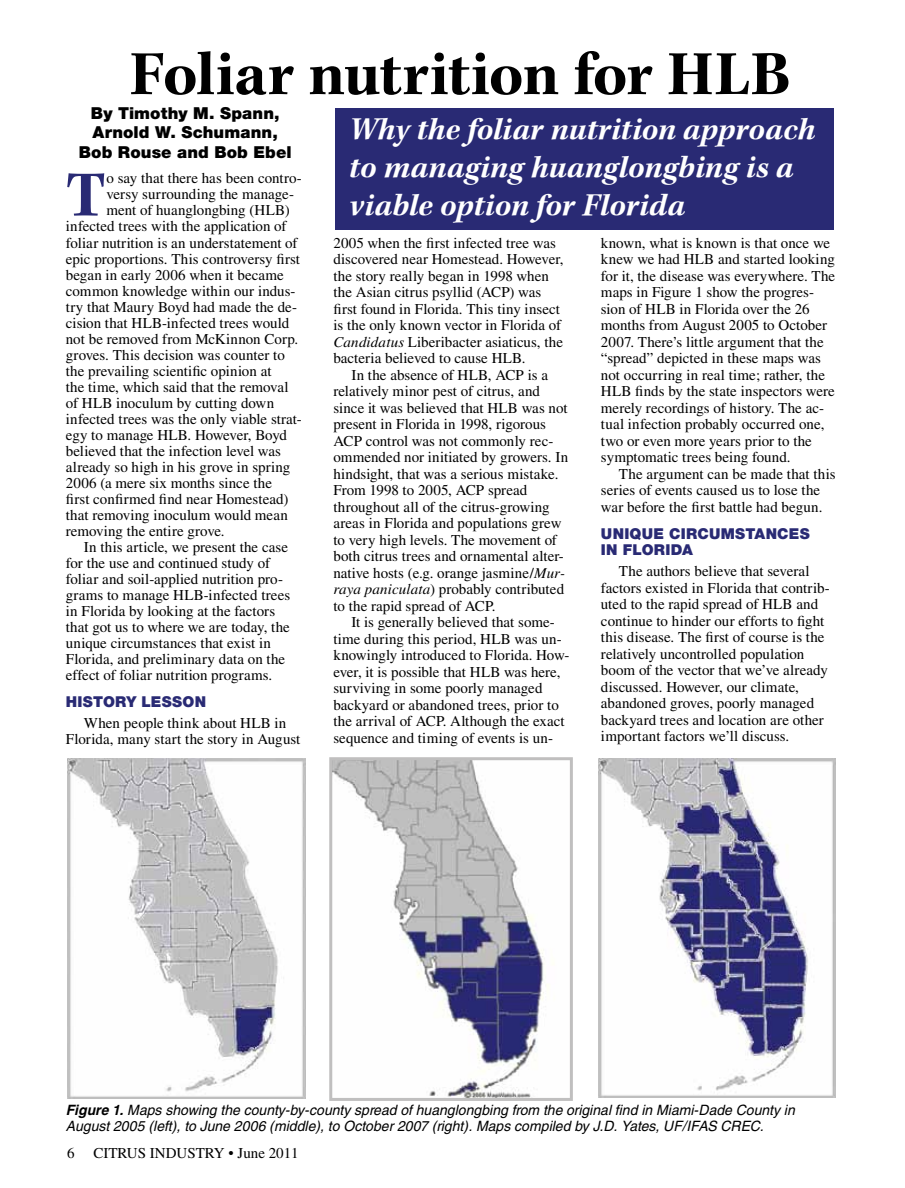
<style>
.page{position:relative;width:905px;height:1188px;background:#fff}
.page>*{position:absolute;margin:0;border:0;box-sizing:border-box;transform-origin:0 0}
.t1{font:700 64.65px "Kepler";color:#292a74}
.t2{font:700 63px "Kepler";letter-spacing:-.015em;color:#000}
.t3{font:italic 700 31.5px/37.8px "Kepler";color:#fff}
.t4{font:900 16.5px/19.5px "Helvetica Neue";letter-spacing:.01em;color:#000;text-align:center}
.t5{font:15px/16.5px "Times";color:#000}
.t6{font:900 15px/16.5px "Helvetica Neue";letter-spacing:.015em;color:#292a74}
.t7{font:italic 14.25px/15.8px "Helvetica";color:#000}
.s1{font-style:italic}
.s2{font-weight:700}
</style>
<div class="page">
<img style="left:68px;top:759px;width:237px;height:339px">
<img style="left:333px;top:761px;width:216px;height:336px">
<div style="left:329px;top:757px;width:244px;height:344px;border:3px solid #c0bfbf"></div>
<img style="left:598px;top:758px;width:237px;height:340px">
<div style="left:335px;top:108px;width:498px;height:122px;background:#292a74"></div>
<h2 class="t2" style="left:129px;top:39px;width:663px">Foliar nutrition for HLB</h2>
<p class="t4" style="left:79px;top:103px;width:214px">By Timothy M. Spann,<br>Arnold W. Schumann,<br>Bob Rouse and Bob Ebel</p>
<h3 class="t3" style="left:349px;top:111px;width:468px">Why the foliar nutrition approach to managing huanglongbing is a viable option for Florida</h3>
<h1 class="t1" style="left:66px;top:159px;width:42px">T</h1>
<p class="t5" style="left:106px;top:170px;width:197px">o say that there has been contro-</p>
<p class="t5" style="left:106px;top:186px;width:189px">versy surrounding the manage-</p>
<p class="t5" style="left:106px;top:202px;width:185px">ment of huanglongbing (HLB)</p>
<p class="t5" style="left:66px;top:218px;width:222px">infected trees with the application of</p>
<p class="t5" style="left:66px;top:234px;width:233px">foliar nutrition is an understatement of</p>
<p class="t5" style="left:66px;top:250px;width:236px">epic proportions. This controversy first</p>
<p class="t5" style="left:66px;top:266px;width:219px">began in early 2006 when it became</p>
<p class="t5" style="left:66px;top:282px;width:231px">common knowledge within our indus-</p>
<p class="t5" style="left:66px;top:298px;width:233px">try that Maury Boyd had made the de-</p>
<p class="t5" style="left:66px;top:314px;width:225px">cision that HLB-infected trees would</p>
<p class="t5" style="left:66px;top:330px;width:234px">not be removed from McKinnon Corp.</p>
<p class="t5" style="left:66px;top:347px;width:220px">groves. This decision was counter to</p>
<p class="t5" style="left:66px;top:363px;width:207px">the prevailing scientific opinion at</p>
<p class="t5" style="left:66px;top:379px;width:224px">the time, which said that the removal</p>
<p class="t5" style="left:66px;top:395px;width:210px">of HLB inoculum by cutting down</p>
<p class="t5" style="left:66px;top:411px;width:237px">infected trees was the only viable strat-</p>
<p class="t5" style="left:66px;top:427px;width:222px">egy to manage HLB. However, Boyd</p>
<p class="t5" style="left:66px;top:443px;width:217px">believed that the infection level was</p>
<p class="t5" style="left:66px;top:459px;width:226px">already so high in his grove in spring</p>
<p class="t5" style="left:66px;top:475px;width:208px">2006 (a mere six months since the</p>
<p class="t5" style="left:66px;top:491px;width:224px">first confirmed find near Homestead)</p>
<p class="t5" style="left:66px;top:507px;width:223px">that removing inoculum would mean</p>
<p class="t5" style="left:66px;top:523px;width:160px">removing the entire grove.</p>
<p class="t5" style="left:84px;top:539px;width:206px">In this article, we present the case</p>
<p class="t5" style="left:66px;top:555px;width:206px">for the use and continued study of</p>
<p class="t5" style="left:66px;top:571px;width:219px">foliar and soil-applied nutrition pro-</p>
<p class="t5" style="left:66px;top:587px;width:226px">grams to manage HLB-infected trees</p>
<p class="t5" style="left:66px;top:603px;width:211px">in Florida by looking at the factors</p>
<p class="t5" style="left:66px;top:618px;width:225px">that got us to where we are today, the</p>
<p class="t5" style="left:66px;top:634px;width:206px">unique circumstances that exist in</p>
<p class="t5" style="left:66px;top:650px;width:221px">Florida, and preliminary data on the</p>
<p class="t5" style="left:66px;top:666px;width:208px">effect of foliar nutrition programs.</p>
<p class="t6" style="left:66px;top:693px;width:142px">HISTORY LESSON</p>
<p class="t5" style="left:66px;top:714px;width:236px;text-align:center">When people think about HLB in<br>Florida, many start the story in August</p>
<p class="t5" style="left:333px;top:234px;width:232px">2005 when the first infected tree was discovered near Homestead. However, the story really began in 1998 when the Asian citrus psyllid (ACP) was first found in Florida. This tiny insect is the only known vector in Florida of <span class="s1">Candidatus</span> Liberibacter asiaticus, the bacteria believed to cause HLB.</p>
<p class="t5" style="left:333px;top:366px;width:236px;text-indent:18px">In the absence of HLB, ACP is a relatively minor pest of citrus, and since it was believed that HLB was not present in Florida in 1998, rigorous ACP control was not commonly rec&shy;ommended nor initiated by growers. In hindsight, that was a serious mistake.<br>From 1998 to 2005, ACP spread throughout all of the citrus-growing areas in Florida and populations grew to very high levels. The movement of both citrus trees and ornamental alter&shy;native hosts (e.g. orange jasmine/<span class="s1">Mur&shy;raya paniculata</span>) probably contributed to the rapid spread of ACP.</p>
<p class="t5" style="left:333px;top:614px;width:237px;text-indent:18px">It is generally believed that some&shy;time during this period, HLB was un&shy;knowingly introduced to Florida. How&shy;ever, it is possible that HLB was here, surviving in some poorly managed backyard or abandoned trees, prior to the arrival of ACP. Although the exact sequence and timing of events is un-</p>
<p class="t5" style="left:601px;top:234px;width:236px">known, what is known is that once we knew we had HLB and started looking for it, the disease was everywhere. The maps in Figure 1 show the progres&shy;sion of HLB in Florida over the 26 months from August 2005 to October 2007. There’s little argument that the “spread” depicted in these maps was not occurring in real time; rather, the HLB finds by the state inspectors were merely recordings of history. The ac&shy;tual infection probably occurred one, two or even more years prior to the symptomatic trees being found.</p>
<p class="t5" style="left:601px;top:465px;width:236px;text-indent:18px">The argument can be made that this series of events caused us to lose the war before the first battle had begun.</p>
<p class="t6" style="left:601px;top:525px;width:210px">UNIQUE CIRCUMSTANCES<br>IN FLORIDA</p>
<p class="t5" style="left:601px;top:563px;width:230px;text-indent:18px">The authors believe that several factors existed in Florida that contrib&shy;uted to the rapid spread of HLB and continue to hinder our efforts to fight this disease. The first of course is the relatively uncontrolled population boom of the vector that we’ve already discussed. However, our climate, abandoned groves, poorly managed backyard trees and location are other important factors we’ll discuss.</p>
<p class="t7" style="left:66px;top:1102px;width:730px"><span class="s2">Figure 1.</span> Maps showing the county-by-county spread of huanglongbing from the original find in Miami-Dade County in<br>August 2005 (left), to June 2006 (middle), to October 2007 (right). Maps compiled by J.D. Yates, UF/IFAS CREC.</p>
<p class="t5" style="left:67px;top:1145px;width:9px">6</p>
<p class="t5" style="left:93px;top:1145px;width:207px">CITRUS INDUSTRY • June 2011</p>
</div>
